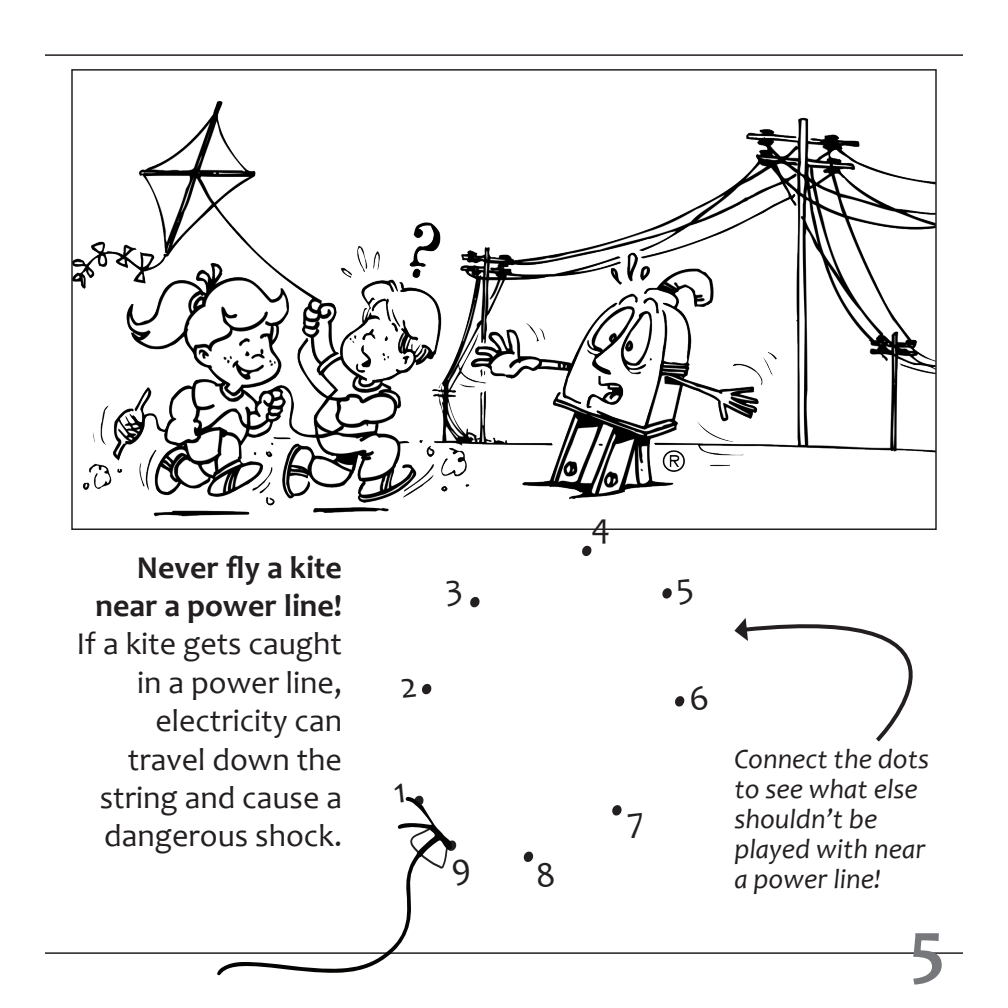
<style>
.page{position:relative;width:1008px;height:1008px;background:#fff}
.page>*{position:absolute;margin:0;border:0;box-sizing:border-box;transform-origin:0 0}
.t1{font:700 74px "Candara";color:#76787b}
.t2{font:36px "Candara";color:#231f20}
.t3{font:32px/38.4px "Candara";color:#231f20;text-align:right}
.t4{font:700 32px "Candara";color:#231f20}
.t5{font:italic 28px/30px "Candara";color:#231f20}
</style>
<div class="page">
<hr style="left:45px;top:54px;width:918px;height:2px;background:#231f20">
<hr style="left:45px;top:952px;width:918px;height:2px;background:#231f20">
<svg style="left:734px;top:618px;width:179px;height:124px"></svg>
<img style="left:74px;top:101px;width:860px;height:416px">
<svg style="left:470px;top:597px;width:10px;height:11px"></svg>
<svg style="left:582px;top:545px;width:10px;height:11px"></svg>
<svg style="left:216px;top:795px;width:248px;height:181px"></svg>
<svg style="left:394px;top:795px;width:10px;height:8px"></svg>
<svg style="left:422px;top:683px;width:10px;height:12px"></svg>
<svg style="left:662px;top:588px;width:10px;height:11px"></svg>
<svg style="left:675px;top:696px;width:10px;height:11px"></svg>
<svg style="left:612px;top:805px;width:10px;height:11px"></svg>
<svg style="left:403px;top:819px;width:61px;height:66px"></svg>
<svg style="left:523px;top:851px;width:11px;height:11px"></svg>
<p class="t4" style="left:137px;top:547px;width:207px">Never fly a kite</p>
<p class="t4" style="left:95px;top:586px;width:248px">near a power line!</p>
<p class="t3" style="left:76px;top:624px;width:267px">If a kite gets caught in a power line, electricity can travel down the string and cause a dangerous shock.</p>
<p class="t2" style="left:591px;top:503px;width:21px">4</p>
<p class="t5" style="left:734px;top:744px;width:196px">Connect the dots to see what else shouldn’t be played with near a power line!</p>
<p class="t1" style="left:910px;top:901px;width:37px">5</p>
</div>
